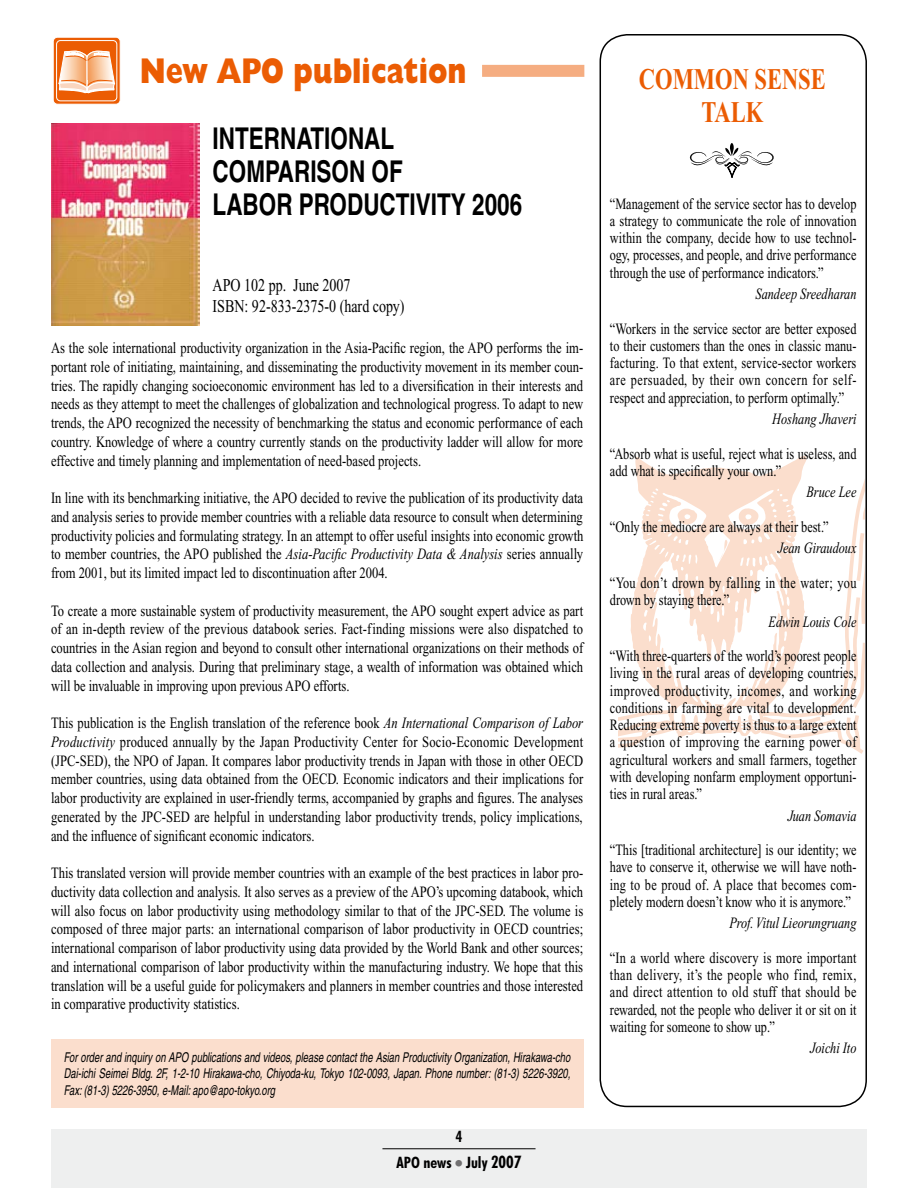
<style>
.page{position:relative;width:918px;height:1188px;background:#fff}
.page>*{position:absolute;margin:0;border:0;box-sizing:border-box;transform-origin:0 0}
.t1{font:800 36px "Gill Sans";color:#eb5c03;scale:.78 1}
.t2{font:700 30px/33px "Helvetica";color:#000;scale:.75 1}
.t3{font:700 30px/33px "Times New Roman";color:#eb5c03;text-align:center;scale:.75 1}
.t4{font:18px/21px "Times New Roman";color:#000;scale:.78 1}
.t5{font:15.75px/18.8px "Times New Roman";color:#000;text-align:justify;scale:.8 1}
.t6{font:15.75px/17.2px "Times New Roman";color:#000;text-align:justify;scale:.78 1}
.t7{font:italic 15.75px "Times New Roman";color:#000;scale:.78 1}
.t8{font:700 condensed 15.75px "Futura BT";color:#000}
.t9{font:italic 13.5px/16.5px "Helvetica";color:#000;text-align:justify;scale:.7 1}
.s1{font-style:italic}
.s2{font-family:"Ryumin";font-weight:300;font-stretch:normal;font-size:7.5px;color:#727172}
.s3{font-size:17.25px}
</style>
<div class="page">
<div style="left:51px;top:1129px;width:816px;height:59px;background:#eeefef"></div>
<hr style="left:382px;top:1148px;width:154px;height:1px;background:#000">
<svg style="left:619px;top:456px;width:245px;height:298px"></svg>
<div style="left:600px;top:34px;width:267px;height:1073px;border:2px solid #000;border-radius:27px"></div>
<svg style="left:690px;top:143px;width:84px;height:35px"></svg>
<div style="left:51px;top:1039px;width:532px;height:68px;background:#fbdecd"></div>
<div style="left:482px;top:65px;width:102px;height:12px;background:#f5ad81"></div>
<svg style="left:53px;top:37px;width:67px;height:67px"></svg>
<div style="left:53px;top:37px;width:67px;height:67px;border:1px solid #fff;border-radius:4px"></div>
<div style="left:57px;top:41px;width:60px;height:60px;background:#eb5c03;border-radius:4px"></div>
<div style="left:56px;top:40px;width:61px;height:61px;border:1px solid #fff;border-radius:4px"></div>
<svg style="left:58px;top:50px;width:57px;height:54px"></svg>
<img style="left:51px;top:123px;width:149px;height:202px">
<h1 class="t1" style="left:140px;top:50px;width:421px">New APO publication</h1>
<h2 class="t2" style="left:213px;top:122px;width:414px">INTERNATIONAL<br>COMPARISON OF<br>LABOR PRODUCTIVITY 2006</h2>
<p class="t4" style="left:213px;top:275px;width:247px">APO 102 pp. June 2007<br>ISBN: 92-833-2375-0 (hard copy)</p>
<p class="t5" style="left:51px;top:339px;width:667px">As the sole international productivity organization in the Asia-Pacific region, the APO performs the im&shy;portant role of initiating, maintaining, and disseminating the productivity movement in its member coun&shy;tries. The rapidly changing socioeconomic environment has led to a diversification in their interests and needs as they attempt to meet the challenges of globalization and technological progress. To adapt to new trends, the APO recognized the necessity of benchmarking the status and economic performance of each country. Knowledge of where a country currently stands on the productivity ladder will allow for more effective and timely planning and implementation of need-based projects.</p>
<p class="t5" style="left:51px;top:489px;width:667px">In line with its benchmarking initiative, the APO decided to revive the publication of its productivity data and analysis series to provide member countries with a reliable data resource to consult when determining productivity policies and formulating strategy. In an attempt to offer useful insights into economic growth to member countries, the APO published the <span class="s1">Asia-Pacific Productivity Data &amp; Analysis</span> series annually from 2001, but its limited impact led to discontinuation after 2004.</p>
<p class="t5" style="left:51px;top:601px;width:667px">To create a more sustainable system of productivity measurement, the APO sought expert advice as part of an in-depth review of the previous databook series. Fact-finding missions were also dispatched to countries in the Asian region and beyond to consult other international organizations on their methods of data collection and analysis. During that preliminary stage, a wealth of information was obtained which will be invaluable in improving upon previous APO efforts.</p>
<p class="t5" style="left:51px;top:714px;width:667px">This publication is the English translation of the reference book <span class="s1">An International Comparison of Labor Productivity</span> produced annually by the Japan Productivity Center for Socio-Economic Development (JPC-SED), the NPO of Japan. It compares labor productivity trends in Japan with those in other OECD member countries, using data obtained from the OECD. Economic indicators and their implications for labor productivity are explained in user-friendly terms, accompanied by graphs and figures. The analyses generated by the JPC-SED are helpful in understanding labor productivity trends, policy implications, and the influence of significant economic indicators.</p>
<p class="t5" style="left:51px;top:864px;width:667px">This translated version will provide member countries with an example of the best practices in labor pro&shy;ductivity data collection and analysis. It also serves as a preview of the APO’s upcoming databook, which will also focus on labor productivity using methodology similar to that of the JPC-SED. The volume is composed of three major parts: an international comparison of labor productivity in OECD countries; international comparison of labor productivity using data provided by the World Bank and other sources; and international comparison of labor productivity within the manufacturing industry. We hope that this translation will be a useful guide for policymakers and planners in member countries and those interested in comparative productivity statistics.</p>
<p class="t9" style="left:64px;top:1049px;width:725px">For order and inquiry on APO publications and videos, please contact the Asian Productivity Organization, Hirakawa-cho Dai-ichi Seimei Bldg. 2F, 1-2-10 Hirakawa-cho, Chiyoda-ku, Tokyo 102-0093, Japan. Phone number: (81-3) 5226-3920, Fax: (81-3) 5226-3950, e-Mail: apo@apo-tokyo.org</p>
<p class="t8" style="left:397px;top:1153px;width:126px">APO news <span class="s2">●</span> July <span class="s3">2007</span></p>
<h2 class="t3" style="left:639px;top:63px;width:251px">COMMON SENSE<br>TALK</h2>
<p class="t6" style="left:610px;top:195px;width:318px">“Management of the service sector has to develop a strategy to communicate the role of innovation within the company, decide how to use technol&shy;ogy, processes, and people, and drive performance through the use of performance indicators.”</p>
<p class="t7" style="left:756px;top:286px;width:131px">Sandeep Sreedharan</p>
<p class="t6" style="left:610px;top:320px;width:318px">“Workers in the service sector are better exposed to their customers than the ones in classic manu&shy;facturing. To that extent, service-sector workers are persuaded, by their own concern for self&shy;respect and appreciation, to perform optimally.”</p>
<p class="t7" style="left:772px;top:411px;width:110px">Hoshang Jhaveri</p>
<p class="t6" style="left:610px;top:445px;width:318px">“Absorb what is useful, reject what is useless, and add what is specifically your own.”</p>
<p class="t7" style="left:806px;top:484px;width:66px">Bruce Lee</p>
<p class="t6" style="left:610px;top:518px;width:282px">“Only the mediocre are always at their best.”</p>
<p class="t7" style="left:778px;top:540px;width:102px">Jean Giraudoux</p>
<p class="t6" style="left:610px;top:574px;width:318px">“You don’t drown by falling in the water; you drown by staying there.”</p>
<p class="t7" style="left:769px;top:613px;width:114px">Edwin Louis Cole</p>
<p class="t6" style="left:610px;top:647px;width:318px">“With three-quarters of the world’s poorest people living in the rural areas of developing countries, improved productivity, incomes, and working conditions in farming are vital to development.<br>Reducing extreme poverty is thus to a large extent a question of improving the earning power of agricultural workers and small farmers, together with developing nonfarm employment opportuni&shy;ties in rural areas.”</p>
<p class="t7" style="left:788px;top:807px;width:90px">Juan Somavia</p>
<p class="t6" style="left:610px;top:841px;width:318px">“This [traditional architecture] is our identity; we have to conserve it, otherwise we will have noth&shy;ing to be proud of. A place that becomes com&shy;pletely modern doesn’t know who it is anymore.”</p>
<p class="t7" style="left:729px;top:915px;width:165px">Prof. Vitul Lieorungruang</p>
<p class="t6" style="left:610px;top:949px;width:318px">“In a world where discovery is more important than delivery, it’s the people who find, remix, and direct attention to old stuff that should be rewarded, not the people who deliver it or sit on it waiting for someone to show up.”</p>
<p class="t7" style="left:810px;top:1040px;width:61px">Joichi Ito</p>
</div>
